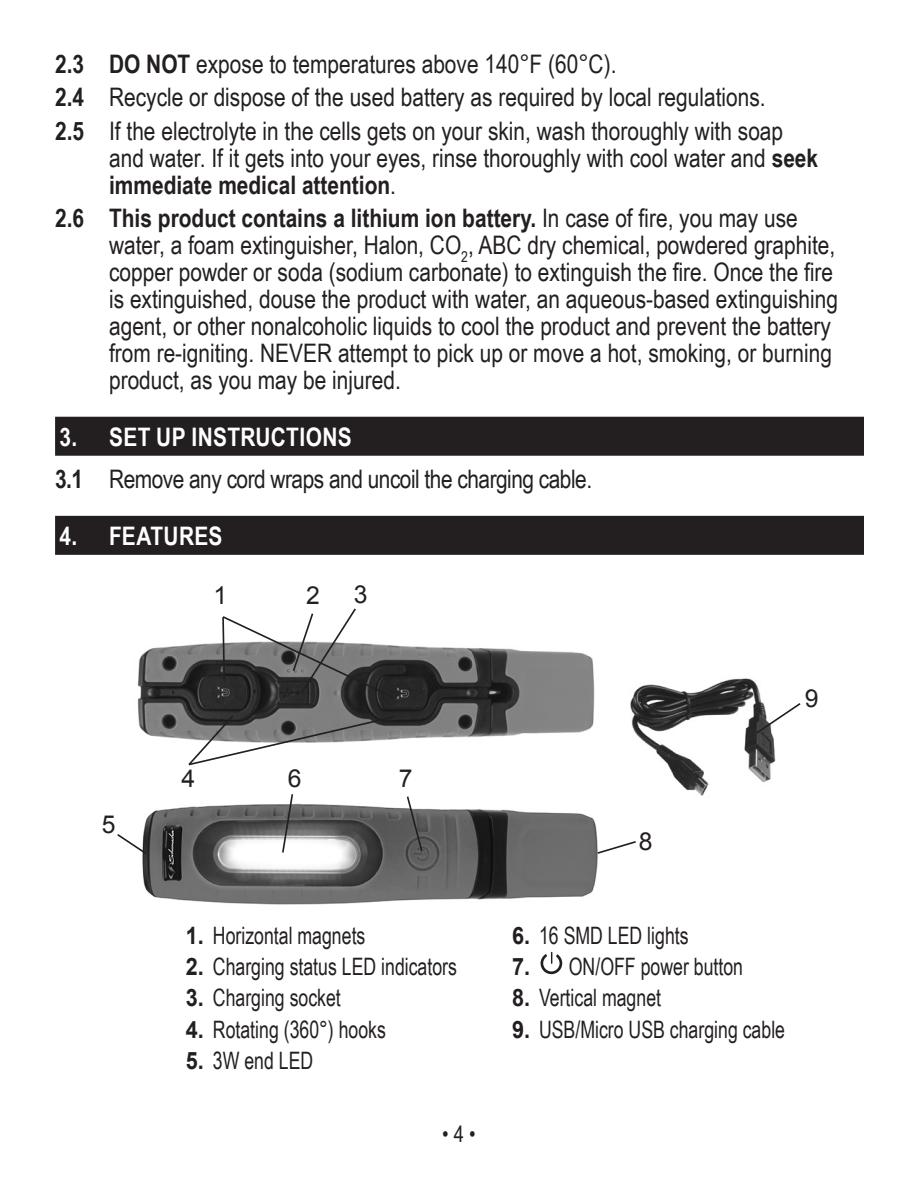
<style>
.page{position:relative;width:918px;height:1188px;background:#fff}
.page>*{position:absolute;margin:0;border:0;box-sizing:border-box;transform-origin:0 0}
.t1{font:25.5px/27px "Arial Narrow";color:#231f20}
.t2{font:25.5px "Arial Narrow";letter-spacing:-.02em;color:#231f20}
.t3{font:700 25.5px "Arial Narrow";letter-spacing:.01em;color:#fff}
.t4{font:24.6px "Arial";color:#231f20}
.t5{font:24px "Arial Narrow";color:#231f20;scale:.9 1}
.t6{font:22.5px "Arial Narrow";color:#231f20}
.s1{font-weight:700}
.s2{font-family:"Arial"}
.s3{font-family:"Arial";font-weight:700}
</style>
<div class="page">
<div style="left:55px;top:417px;width:809px;height:39px;background:#231f20"></div>
<div style="left:55px;top:516px;width:809px;height:39px;background:#231f20"></div>
<svg style="left:541px;top:952px;width:21px;height:22px"></svg>
<img style="left:142px;top:803px;width:456px;height:102px">
<img style="left:137px;top:643px;width:458px;height:97px">
<svg style="left:187px;top:714px;width:208px;height:52px"></svg>
<svg style="left:221px;top:608px;width:173px;height:91px"></svg>
<svg style="left:406px;top:796px;width:18px;height:57px"></svg>
<svg style="left:117px;top:832px;width:32px;height:24px"></svg>
<svg style="left:596px;top:840px;width:40px;height:15px"></svg>
<svg style="left:281px;top:794px;width:13px;height:60px"></svg>
<img style="left:630px;top:678px;width:146px;height:118px">
<svg style="left:755px;top:701px;width:46px;height:34px"></svg>
<p class="t1" style="left:55px;top:49px;width:563px"><span class="s1">2.3 DO NOT</span> expose to temperatures above 140<span class="s2">°</span>F (60<span class="s2">°</span>C).</p>
<p class="t1" style="left:55px;top:83px;width:712px"><span class="s1">2.4</span> Recycle or dispose of the used battery as required by local regulations.</p>
<p class="t1" style="left:109px;top:116px;width:711px;text-indent:-54px"><span class="s1">2.5</span> If the electrolyte in the cells gets on your skin, wash thoroughly with soap and water. If it gets into your eyes, rinse thoroughly with cool water and <span class="s1">seek immediate medical attention</span>.</p>
<p class="t1" style="left:109px;top:204px;width:730px;text-indent:-54px"><span class="s1">2.6 This product contains a lithium ion battery.</span> In case of fire, you may use water, a foam extinguisher, Halon, CO<sub>2</sub>, ABC dry chemical, powdered graphite, copper powder or soda (sodium carbonate) to extinguish the fire. Once the fire is extinguished, douse the product with water, an aqueous-based extinguishing agent, or other nonalcoholic liquids to cool the product and prevent the battery from re-igniting. NEVER attempt to pick up or move a hot, smoking, or burning product, as you may be injured.</p>
<p class="t3" style="left:59px;top:418px;width:294px">3. SET UP INSTRUCTIONS</p>
<p class="t2" style="left:55px;top:460px;width:539px"><span class="s1">3.1</span> Remove any cord wraps and uncoil the charging cable.</p>
<p class="t3" style="left:59px;top:517px;width:165px">4. FEATURES</p>
<p class="t4" style="left:102px;top:808px;width:15px">5</p>
<p class="t4" style="left:214px;top:579px;width:15px">1</p>
<p class="t4" style="left:306px;top:579px;width:15px">2</p>
<p class="t4" style="left:354px;top:578px;width:15px">3</p>
<p class="t4" style="left:182px;top:762px;width:15px">4</p>
<p class="t4" style="left:288px;top:763px;width:15px">6</p>
<p class="t4" style="left:399px;top:763px;width:15px">7</p>
<p class="t5" style="left:186px;top:918px;width:201px"><span class="s3">1.</span> Horizontal magnets</p>
<p class="t5" style="left:186px;top:949px;width:303px"><span class="s3">2.</span> Charging status LED indicators</p>
<p class="t5" style="left:186px;top:980px;width:174px"><span class="s3">3.</span> Charging socket</p>
<p class="t5" style="left:186px;top:1012px;width:224px"><span class="s3">4.</span> Rotating (360°) hooks</p>
<p class="t5" style="left:186px;top:1043px;width:143px"><span class="s3">5.</span> 3W end LED</p>
<p class="t6" style="left:442px;top:1118px;width:35px">• 4 •</p>
<p class="t4" style="left:805px;top:682px;width:15px">9</p>
<p class="t4" style="left:639px;top:825px;width:15px">8</p>
<p class="t5" style="left:512px;top:918px;width:198px"><span class="s3">6.</span> 16 SMD LED lights</p>
<p class="t5" style="left:512px;top:949px;width:258px"><span class="s3">7.</span> ON/OFF power button</p>
<p class="t5" style="left:512px;top:980px;width:167px"><span class="s3">8.</span> Vertical magnet</p>
<p class="t5" style="left:512px;top:1012px;width:305px"><span class="s3">9.</span> USB/Micro USB charging cable</p>
</div>
